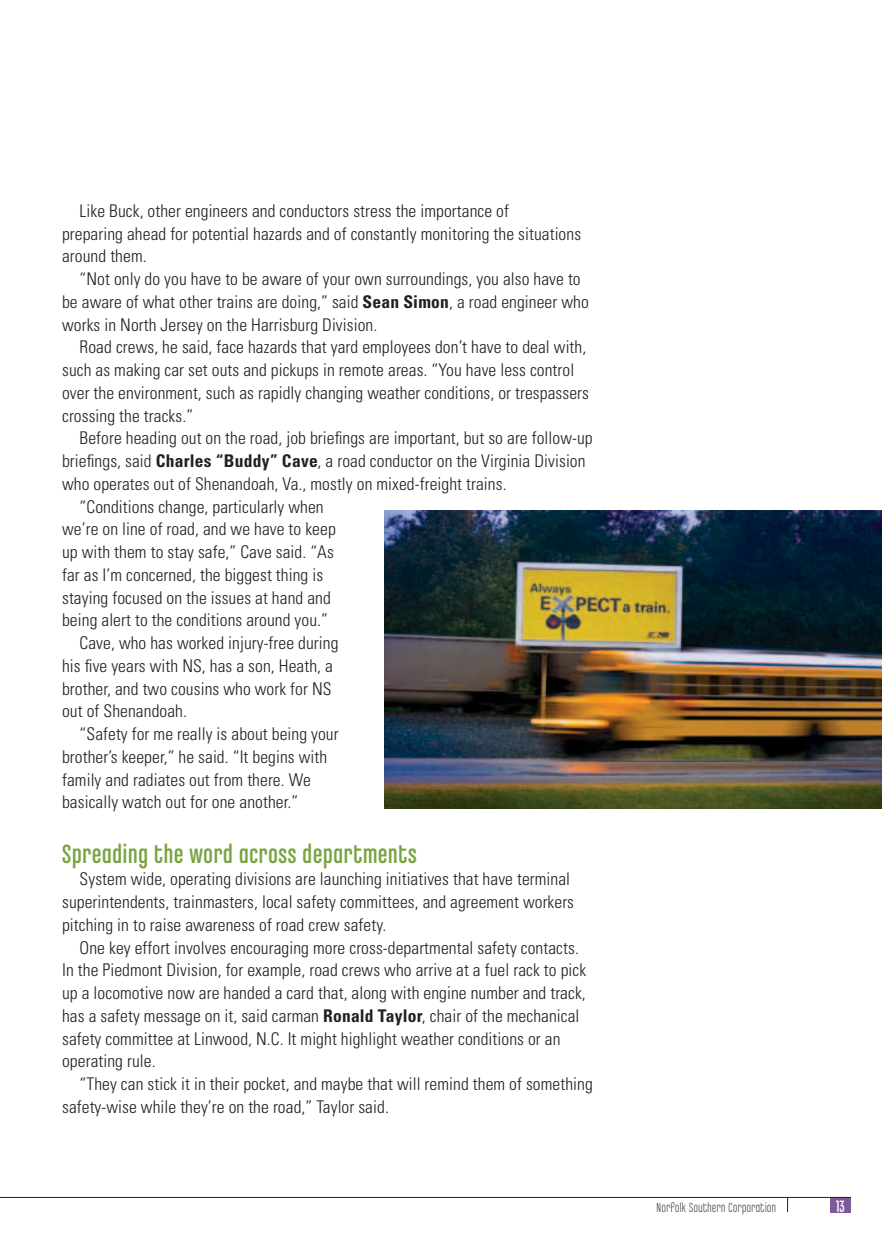
<style>
.page{position:relative;width:882px;height:1260px;background:#fff}
.page>*{position:absolute;margin:0;border:0;box-sizing:border-box;transform-origin:0 0}
.t1{font:28px "Chalet Comprime Cologne Eighty";letter-spacing:.03em;color:#79a342}
.t2{font:300 condensed 17.5px/22.8px "Univers LT Std";letter-spacing:.005em;color:#231f20}
.t3{font:17.5px "Chalet Comprime Cologne Seventy";color:#fff;scale:.9 1}
.t4{font:14px "Chalet Comprime Milan Eighty";letter-spacing:.04em;color:#231f20}
.s1{font-weight:700}
</style>
<div class="page">
<div style="left:831px;top:1197px;width:20px;height:15px;background:#7d5a99"></div>
<hr style="left:0;top:1197px;width:851px;height:1px;background:#231f20">
<svg style="left:787px;top:1198px;width:1px;height:14px"></svg>
<img style="left:384px;top:510px;width:498px;height:298px">
<p class="t2" style="left:62px;top:199px;width:521px;text-indent:18px">Like Buck, other engineers and conductors stress the importance of<br>preparing ahead for potential hazards and of constantly monitoring the situations around them.</p>
<p class="t2" style="left:62px;top:268px;width:528px;text-indent:18px">“Not only do you have to be aware of your own surroundings, you also have to be aware of what other trains are doing,” said <span class="s1">Sean Simon</span>, a road engineer who works in North Jersey on the Harrisburg Division.</p>
<p class="t2" style="left:62px;top:336px;width:528px;text-indent:18px">Road crews, he said, face hazards that yard employees don’t have to deal with, such as making car set outs and pickups in remote areas. “You have less control over the environment, such as rapidly changing weather conditions, or trespassers crossing the tracks.”</p>
<p class="t2" style="left:80px;top:427px;width:515px">Before heading out on the road, job briefings are important, but so are follow-up</p>
<p class="t2" style="left:62px;top:450px;width:525px">briefings, said <span class="s1">Charles “Buddy” Cave</span>, a road conductor on the Virginia Division</p>
<p class="t2" style="left:62px;top:472px;width:446px">who operates out of Shenandoah, Va., mostly on mixed-freight trains.</p>
<p class="t2" style="left:80px;top:495px;width:246px">“Conditions change, particularly when</p>
<p class="t2" style="left:62px;top:518px;width:275px">we’re on line of road, and we have to keep</p>
<p class="t2" style="left:62px;top:541px;width:273px">up with them to stay safe,” Cave said. “As</p>
<p class="t2" style="left:62px;top:563px;width:263px">far as I’m concerned, the biggest thing is</p>
<p class="t2" style="left:62px;top:586px;width:270px">staying focused on the issues at hand and</p>
<p class="t2" style="left:62px;top:609px;width:267px">being alert to the conditions around you.”</p>
<p class="t2" style="left:80px;top:632px;width:260px">Cave, who has worked injury-free during</p>
<p class="t2" style="left:62px;top:654px;width:272px">his five years with NS, has a son, Heath, a</p>
<p class="t2" style="left:62px;top:677px;width:271px">brother, and two cousins who work for NS</p>
<p class="t2" style="left:62px;top:700px;width:126px">out of Shenandoah.</p>
<p class="t2" style="left:80px;top:723px;width:261px">“Safety for me really is about being your</p>
<p class="t2" style="left:62px;top:745px;width:267px">brother’s keeper,” he said. “It begins with</p>
<p class="t2" style="left:62px;top:768px;width:250px">family and radiates out from there. We</p>
<p class="t2" style="left:62px;top:791px;width:238px">basically watch out for one another.”</p>
<h1 class="t1" style="left:62px;top:838px;width:356px">Spreading the word across departments</h1>
<p class="t2" style="left:62px;top:868px;width:514px;text-indent:18px">System wide, operating divisions are launching initiatives that have terminal superintendents, trainmasters, local safety committees, and agreement workers pitching in to raise awareness of road crew safety.</p>
<p class="t2" style="left:62px;top:936px;width:526px;text-indent:18px">One key effort involves encouraging more cross-departmental safety contacts.<br>In the Piedmont Division, for example, road crews who arrive at a fuel rack to pick up a locomotive now are handed a card that, along with engine number and track, has a safety message on it, said carman <span class="s1">Ronald Taylor</span>, chair of the mechanical safety committee at Linwood, N.C. It might highlight weather conditions or an operating rule.</p>
<p class="t2" style="left:62px;top:1073px;width:532px;text-indent:18px">“They can stick it in their pocket, and maybe that will remind them of something safety-wise while they’re on the road,” Taylor said.</p>
<p class="t4" style="left:657px;top:1200px;width:121px">Norfolk Southern Corporation</p>
<p class="t3" style="left:836px;top:1197px;width:11px">13</p>
</div>
